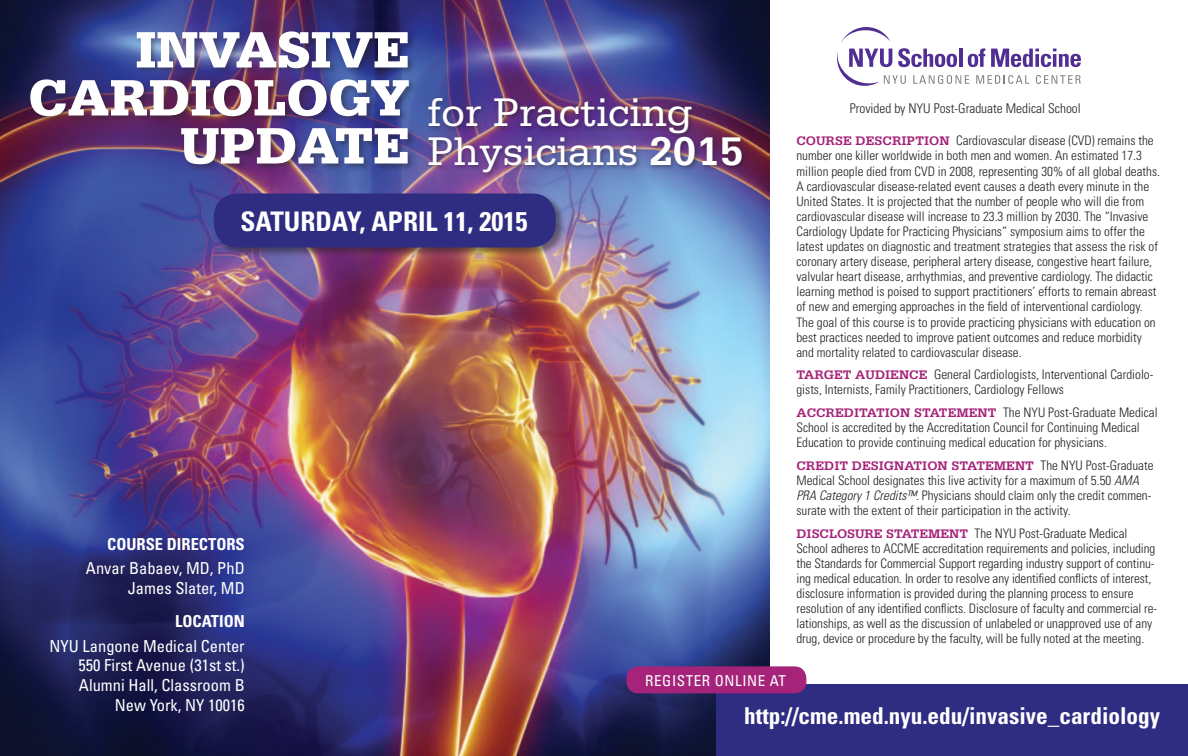
<style>
.page{position:relative;width:1188px;height:756px;background:#fff}
.page>*{position:absolute;margin:0;border:0;box-sizing:border-box;transform-origin:0 0}
.t1{font:900 54px/48px "Serifa";color:#fff;text-align:right}
.t2{font:42.3px/38.7px "Serifa";color:#fff}
.t3{font:700 condensed 27px "Univers";color:#fff}
.t4{font:700 condensed 23.25px "Univers";color:#fff}
.t5{font:condensed 16.5px "Univers";color:#fff}
.t6{font:700 condensed 16.5px "Univers";color:#fff}
.t7{font:condensed 15px "Univers";letter-spacing:.04em;color:#fff}
.t8{font:300 condensed 13.35px "Univers";color:#231f20}
.Front_Text{font:300 condensed 13.2px/15.1px "Univers";color:#231f20}
.s1{font-weight:700}
.s2{font-family:"Serifa";font-weight:700;font-stretch:normal;color:#a5247a}
.s3{font-style:italic}
</style>
<div class="page">
<img style="left:0;top:0;width:770px;height:756px">
<svg style="left:837px;top:27px;width:244px;height:59px"></svg>
<div style="left:28px;top:30px;width:389px;height:142px;background:#231f20;opacity:.4"></div>
<div style="left:425px;top:94px;width:324px;height:85px;background:#231f20;opacity:.5"></div>
<div style="left:213px;top:193px;width:352px;height:64px;background:#231f20;opacity:.5"></div>
<div style="left:214px;top:194px;width:342px;height:54px;background:#2e2d82;border-radius:24px"></div>
<div style="left:716px;top:685px;width:472px;height:71px;background:#2e2d82"></div>
<div style="left:626px;top:666px;width:180px;height:27px;background:#a5247a;border-radius:12px"></div>
<p class="t1" style="left:28px;top:25px;width:383px">INVASIVE<br>CARDIOLOGY<br>UPDATE</p>
<p class="t2" style="left:428px;top:93px;width:317px">for Practicing<br>Physicians <span class="s1">2015</span></p>
<p class="t3" style="left:241px;top:205px;width:288px">SATURDAY, APRIL 11, 2015</p>
<p class="t8" style="left:850px;top:100px;width:233px">Provided by NYU Post-Graduate Medical School</p>
<p class="Front_Text" style="left:796px;top:133px;width:365px"><span class="s2">COURSE DESCRIPTION</span> Cardiovascular disease (CVD) remains the number one killer worldwide in both men and women. An estimated 17.3 million people died from CVD in 2008, representing 30% of all global deaths.<br>A cardiovascular disease-related event causes a death every minute in the United States. It is projected that the number of people who will die from cardiovascular disease will increase to 23.3 million by 2030. The “Invasive Cardiology Update for Practicing Physicians” symposium aims to offer the latest updates on diagnostic and treatment strategies that assess the risk of coronary artery disease, peripheral artery disease, congestive heart failure, valvular heart disease, arrhythmias, and preventive cardiology. The didactic learning method is poised to support practitioners’ efforts to remain abreast of new and emerging approaches in the field of interventional cardiology.<br>The goal of this course is to provide practicing physicians with education on best practices needed to improve patient outcomes and reduce morbidity and mortality related to cardiovascular disease.</p>
<p class="Front_Text" style="left:796px;top:367px;width:358px"><span class="s2">TARGET AUDIENCE</span> General Cardiologists, Interventional Cardiolo&shy;gists, Internists, Family Practitioners, Cardiology Fellows</p>
<p class="Front_Text" style="left:796px;top:405px;width:363px"><span class="s2">ACCREDITATION STATEMENT</span> The NYU Post-Graduate Medical<br>School is accredited by the Accreditation Council for Continuing Medical<br>Education to provide continuing medical education for physicians.</p>
<p class="Front_Text" style="left:796px;top:458px;width:359px"><span class="s2">CREDIT DESIGNATION STATEMENT</span> The NYU Post-Graduate Medical School designates this live activity for a maximum of 5.50 <span class="s3">AMA PRA Category 1 Credits™.</span> Physicians should claim only the credit commen&shy;surate with the extent of their participation in the activity.</p>
<p class="Front_Text" style="left:796px;top:525px;width:362px"><span class="s2">DISCLOSURE STATEMENT</span> The NYU Post-Graduate Medical School adheres to ACCME accreditation requirements and policies, including the Standards for Commercial Support regarding industry support of continu&shy;ing medical education. In order to resolve any identified conflicts of interest, disclosure information is provided during the planning process to ensure resolution of any identified conflicts. Disclosure of faculty and commercial re&shy;lationships, as well as the discussion of unlabeled or unapproved use of any drug, device or procedure by the faculty, will be fully noted at the meeting.</p>
<p class="t6" style="left:107px;top:534px;width:139px">COURSE DIRECTORS</p>
<p class="t5" style="left:86px;top:558px;width:160px">Anvar Babaev, MD, PhD</p>
<p class="t5" style="left:128px;top:578px;width:119px">James Slater, MD</p>
<p class="t6" style="left:175px;top:611px;width:71px">LOCATION</p>
<p class="t5" style="left:50px;top:635px;width:197px">NYU Langone Medical Center</p>
<p class="t5" style="left:78px;top:655px;width:168px">550 First Avenue (31st st.)</p>
<p class="t5" style="left:79px;top:675px;width:167px">Alumni Hall, Classroom B</p>
<p class="t5" style="left:115px;top:695px;width:131px">New York, NY 10016</p>
<p class="t7" style="left:645px;top:671px;width:142px">REGISTER ONLINE AT</p>
<p class="t4" style="left:744px;top:701px;width:417px">http://cme.med.nyu.edu/invasive_cardiology</p>
</div>
